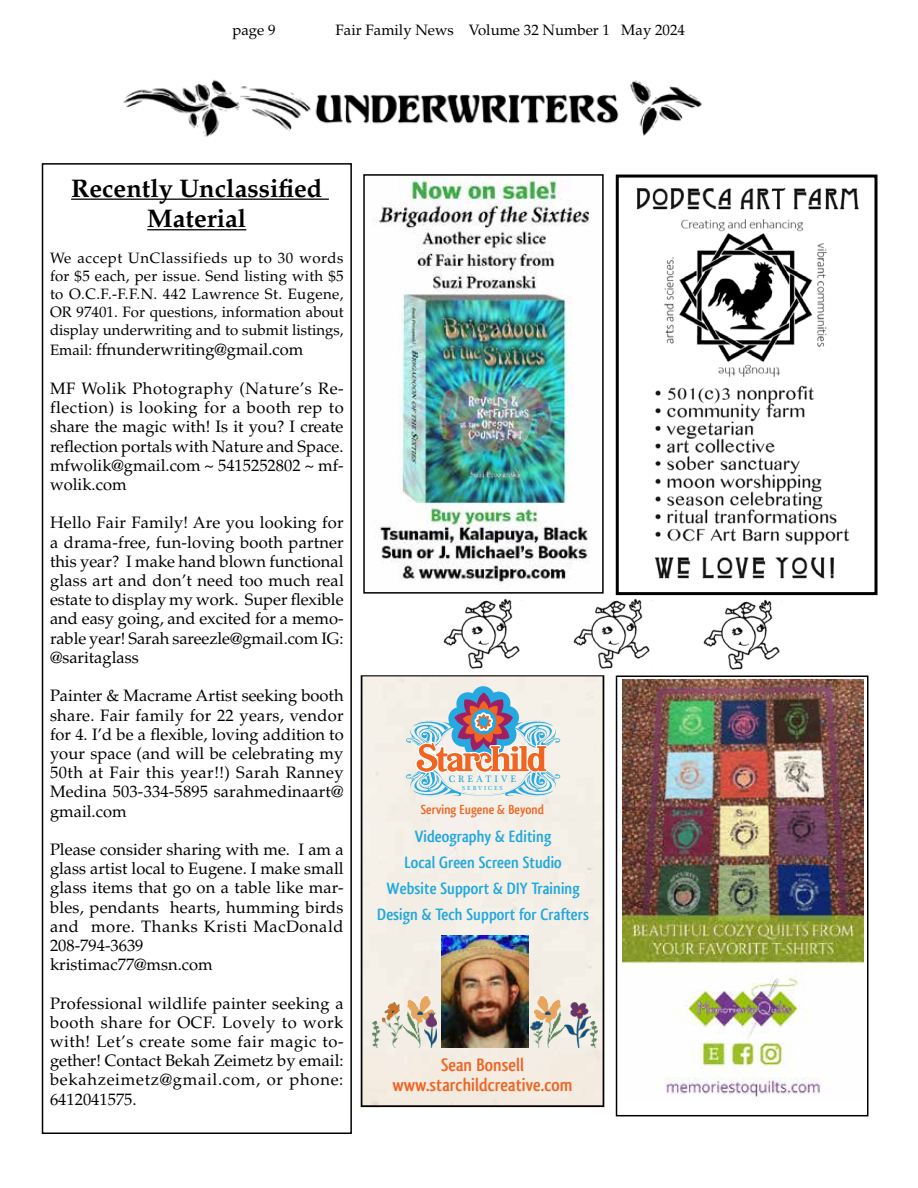
<style>
.page{position:relative;width:918px;height:1188px;background:#fff}
.page>*{position:absolute;margin:0;border:0;box-sizing:border-box;transform-origin:0 0}
.t1{font:700 25.5px/30.6px "Palatino LT Std";color:#000;text-align:center}
.t2{font:700 18.9px/19.2px "Qlassik";color:#ed6525;text-align:center}
.t3{font:700 17.1px/26.1px "Qlassik";color:#21a8de;text-align:center}
.t4{font:16.5px/19.2px "Palatino LT Std";color:#000;text-align:justify}
.t5{font:15px/18px "Palatino LT Std";color:#000;text-align:justify}
.t6{font:700 13.65px "Qlassik";color:#ed6525}
.t7{font:9.6px "Plantagenet Cherokee";letter-spacing:.32em;color:#25a9e0}
.t8{font:6px "Plantagenet Cherokee";letter-spacing:.32em;color:#25a9e0}
.s1{font-size:15px}
</style>
<div class="page">
<img style="left:123px;top:79px;width:579px;height:58px">
<img style="left:636px;top:187px;width:223px;height:392px">
<div style="left:616px;top:175px;width:262px;height:420px;border:3px solid #000"></div>
<img style="left:373px;top:177px;width:216px;height:405px">
<div style="left:363px;top:174px;width:241px;height:420px;border:2px solid #000"></div>
<hr style="left:71px;top:199px;width:258px;height:1px;background:#000">
<hr style="left:147px;top:229px;width:99px;height:1px;background:#000">
<div style="left:42px;top:163px;width:310px;height:971px;border:2px solid #000"></div>
<img style="left:623px;top:679px;width:241px;height:420px">
<div style="left:616px;top:676px;width:252px;height:440px;border:2px solid #000"></div>
<svg style="left:361px;top:675px;width:243px;height:432px;background:#dad4cc"></svg>
<img style="left:403px;top:996px;width:30px;height:51px">
<img style="left:534px;top:996px;width:31px;height:51px">
<img style="left:531px;top:1021px;width:12px;height:26px">
<img style="left:424px;top:1012px;width:12px;height:36px">
<img style="left:565px;top:1003px;width:26px;height:45px">
<img style="left:383px;top:1003px;width:19px;height:45px">
<img style="left:372px;top:1021px;width:7px;height:27px">
<img style="left:591px;top:1021px;width:7px;height:27px">
<img style="left:443px;top:598px;width:79px;height:71px">
<img style="left:573px;top:598px;width:79px;height:71px">
<img style="left:703px;top:599px;width:79px;height:71px">
<p class="t5" style="left:232px;top:21px;width:45px">page 9</p>
<p class="t5" style="left:336px;top:21px;width:351px">Fair Family News Volume 32 Number 1 May 2024</p>
<h1 class="t1" style="left:71px;top:173px;width:253px">Recently Unclassified<br>Material</h1>
<p class="t5" style="left:50px;top:249px;width:295px">We accept UnClassifieds up to 30 words for $5 each, per issue. Send listing with $5 to O.C.F.-F.F.N. 442 Lawrence St. Eugene, OR 97401. For questions, information about display underwriting and to submit listings,</p>
<p class="t4" style="left:50px;top:340px;width:255px"><span class="s1">Email:</span> ffnunderwriting@gmail.com</p>
<p class="t4" style="left:50px;top:379px;width:295px">MF Wolik Photography (Nature’s Re&shy;flection) is looking for a booth rep to share the magic with! Is it you? I create reflection portals with Nature and Space. mfwolik@gmail.com ~ 5415252802 ~ mf&shy;wolik.com</p>
<p class="t4" style="left:50px;top:514px;width:295px">Hello Fair Family! Are you looking for a drama-free, fun-loving booth partner this year? I make hand blown functional glass art and don’t need too much real estate to display my work. Super flexible and easy going, and excited for a memo&shy;rable year! Sarah sareezle@gmail.com IG: @saritaglass</p>
<p class="t4" style="left:50px;top:686px;width:295px">Painter &amp; Macrame Artist seeking booth share. Fair family for 22 years, vendor for 4. I’d be a flexible, loving addition to your space (and will be celebrating my 50th at Fair this year!!) Sarah Ranney Medina 503-334-5895 sarahmedinaart@ gmail.com</p>
<p class="t4" style="left:50px;top:840px;width:295px;text-align:left">Please consider sharing with me. I am a glass artist local to Eugene. I make small glass items that go on a table like mar&shy;bles, pendants hearts, humming birds and more. Thanks Kristi MacDonald<br>208-794-3639<br>kristimac77@msn.com</p>
<p class="t4" style="left:50px;top:994px;width:295px">Professional wildlife painter seeking a booth share for OCF. Lovely to work with! Let’s create some fair magic to&shy;gether! Contact Bekah Zeimetz by email: bekahzeimetz@gmail.com, or phone:<br>6412041575.</p>
<p class="t7" style="left:449px;top:773px;width:69px">CREATIVE</p>
<p class="t8" style="left:462px;top:784px;width:42px">SERVICES</p>
<p class="t6" style="left:421px;top:802px;width:125px">Serving Eugene &amp; Beyond</p>
<p class="t3" style="left:377px;top:823px;width:213px">Videography &amp; Editing<br>Local Green Screen Studio<br>Website Support &amp; DIY Training<br>Design &amp; Tech Support for Crafters</p>
<p class="t2" style="left:392px;top:1056px;width:182px">Sean Bonsell www.starchildcreative.com</p>
</div>
